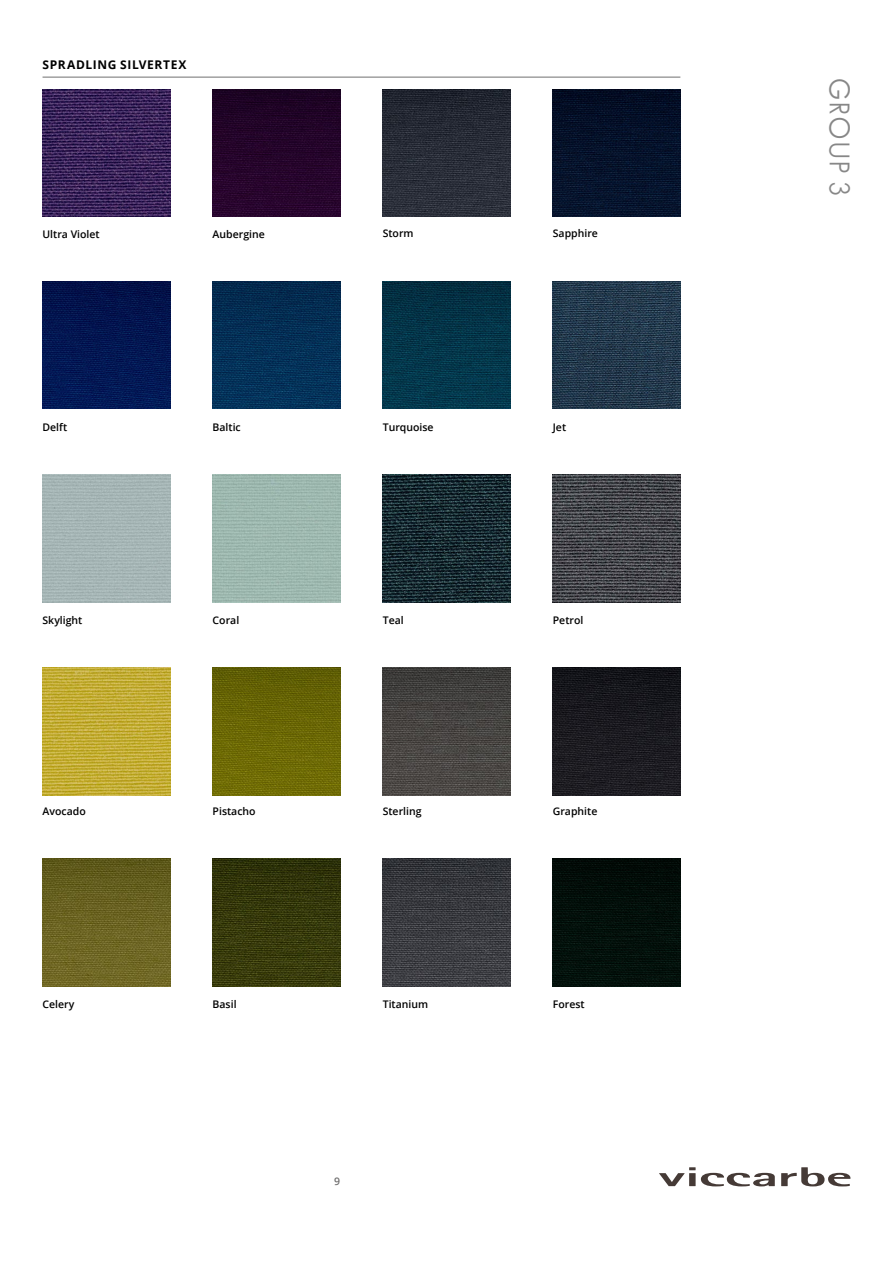
<style>
.page{position:relative;width:893px;height:1263px;background:#fff}
.page>*{position:absolute;margin:0;border:0;box-sizing:border-box;transform-origin:0 0}
.t1{font:300 31.5px "Tw Cen MT Pro";letter-spacing:.03em;color:#878787}
.t2{font:700 12px "Open Sans";letter-spacing:.055em;color:#000}
.t3{font:600 10.5px "Open Sans";color:#000}
.t4{font:600 10.5px "Open Sans";color:#706f6f}
</style>
<div class="page">
<svg style="left:659px;top:1167px;width:116px;height:19px"></svg>
<svg style="left:781px;top:1167px;width:69px;height:19px"></svg>
<hr style="left:43px;top:77px;width:637px;height:1px;background:#706f6f">
<img style="left:213px;top:858px;width:127px;height:128px">
<img style="left:213px;top:89px;width:127px;height:128px">
<img style="left:43px;top:858px;width:127px;height:128px">
<img style="left:553px;top:858px;width:127px;height:128px">
<img style="left:213px;top:668px;width:127px;height:127px">
<img style="left:43px;top:668px;width:127px;height:127px">
<img style="left:553px;top:475px;width:127px;height:127px">
<img style="left:553px;top:281px;width:127px;height:128px">
<img style="left:553px;top:89px;width:127px;height:128px">
<img style="left:43px;top:89px;width:127px;height:128px">
<img style="left:383px;top:475px;width:127px;height:127px">
<img style="left:213px;top:475px;width:127px;height:127px">
<img style="left:43px;top:475px;width:127px;height:127px">
<img style="left:213px;top:281px;width:127px;height:128px">
<img style="left:43px;top:281px;width:127px;height:128px">
<img style="left:383px;top:89px;width:127px;height:128px">
<img style="left:383px;top:281px;width:127px;height:128px">
<img style="left:383px;top:668px;width:127px;height:127px">
<img style="left:553px;top:668px;width:127px;height:127px">
<img style="left:383px;top:858px;width:127px;height:128px">
<p class="t2" style="left:43px;top:56px;width:145px">SPRADLING SILVERTEX</p>
<p class="t3" style="left:43px;top:226px;width:59px">Ultra Violet</p>
<p class="t3" style="left:213px;top:226px;width:54px">Aubergine</p>
<p class="t3" style="left:553px;top:226px;width:47px">Sapphire</p>
<p class="t3" style="left:383px;top:226px;width:32px">Storm</p>
<p class="t3" style="left:43px;top:420px;width:26px">Delft</p>
<p class="t3" style="left:213px;top:420px;width:30px">Baltic</p>
<p class="t3" style="left:383px;top:420px;width:52px">Turquoise</p>
<p class="t3" style="left:553px;top:420px;width:15px">Jet</p>
<p class="t3" style="left:43px;top:613px;width:41px">Skylight</p>
<p class="t3" style="left:213px;top:613px;width:28px">Coral</p>
<p class="t3" style="left:383px;top:613px;width:23px">Teal</p>
<p class="t3" style="left:553px;top:613px;width:32px">Petrol</p>
<p class="t3" style="left:43px;top:804px;width:45px">Avocado</p>
<p class="t3" style="left:213px;top:804px;width:44px">Pistacho</p>
<p class="t3" style="left:383px;top:804px;width:40px">Sterling</p>
<p class="t3" style="left:553px;top:804px;width:46px">Graphite</p>
<p class="t3" style="left:43px;top:997px;width:33px">Celery</p>
<p class="t3" style="left:213px;top:997px;width:25px">Basil</p>
<p class="t3" style="left:383px;top:997px;width:47px">Titanium</p>
<p class="t3" style="left:553px;top:997px;width:33px">Forest</p>
<p class="t4" style="left:334px;top:1174px;width:7px">9</p>
<h1 class="t1" style="left:857px;top:77px;width:120px;rotate:90deg">GROUP 3</h1>
</div>
